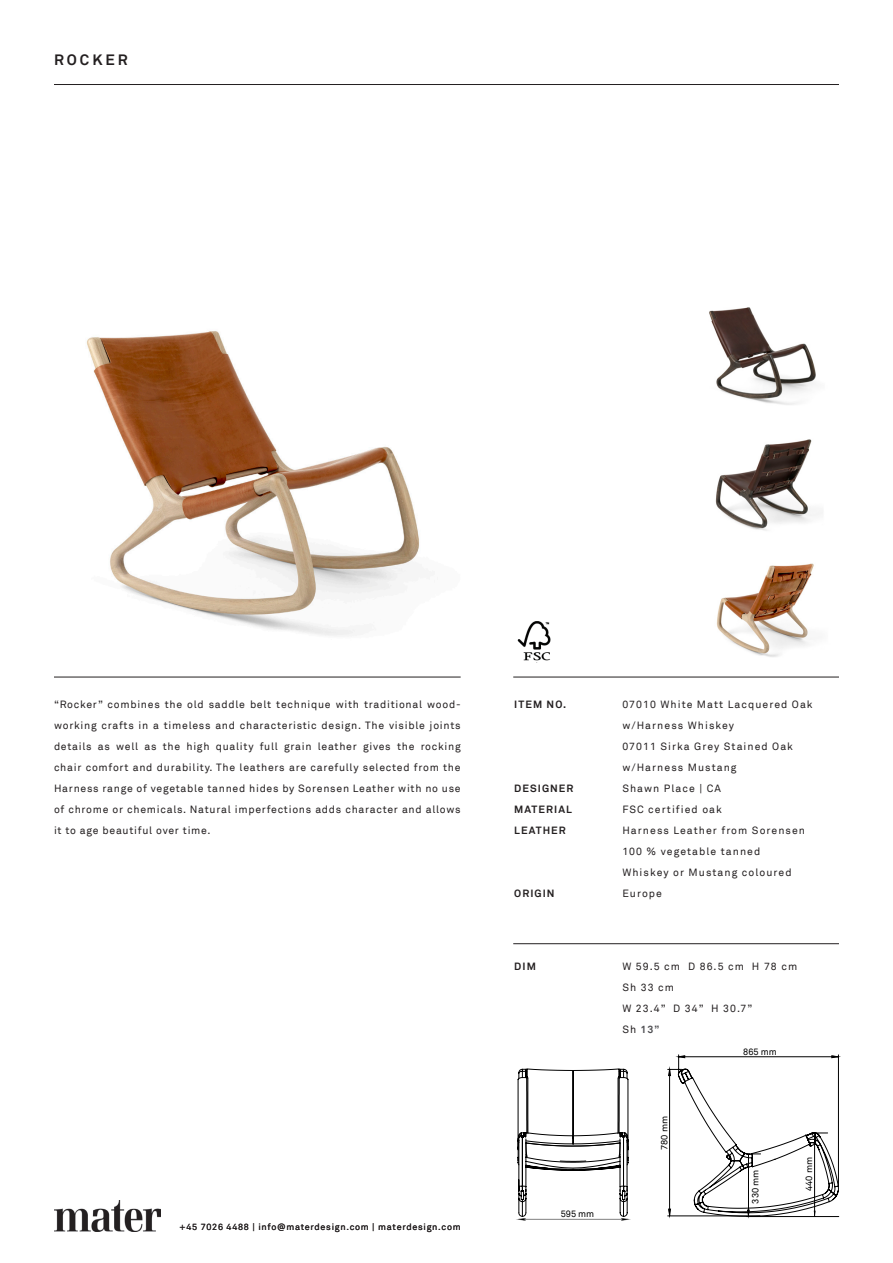
<style>
.page{position:relative;width:893px;height:1263px;background:#fff}
.page>*{position:absolute;margin:0;border:0;box-sizing:border-box;transform-origin:0 0}
.t1{font:700 15px "Akkurat";letter-spacing:.2em;color:#231f20}
.t2{font:10.5px/21px "Akkurat";letter-spacing:.1em;color:#231f20;text-align:justify}
.t3{font:700 10.5px "Akkurat";letter-spacing:.1em;color:#231f20}
.t4{font:700 10.5px "Akkurat";color:#505054}
.t5{font:9.3px "Akkurat";color:#000}
.t6{font:9.15px "Akkurat";color:#000}
.t7{font:9px "Akkurat";letter-spacing:.08em;color:#231f20}
.s1{font-weight:400;color:#231f20}
</style>
<div class="page">
<img style="left:54px;top:1201px;width:106px;height:30px">
<hr style="left:513px;top:677px;width:326px;height:1px;background:#231f20">
<hr style="left:54px;top:677px;width:407px;height:1px;background:#231f20">
<hr style="left:513px;top:943px;width:326px;height:1px;background:#231f20">
<hr style="left:54px;top:84px;width:785px;height:1px;background:#231f20">
<img style="left:86px;top:331px;width:333px;height:305px">
<img style="left:709px;top:307px;width:114px;height:350px">
<img style="left:517px;top:621px;width:34px;height:40px">
<hr style="left:838px;top:1055px;width:1px;height:132px;background:#000">
<svg style="left:669px;top:1055px;width:169px;height:13px"></svg>
<svg style="left:518px;top:1218px;width:110px;height:3px"></svg>
<svg style="left:518px;top:1068px;width:321px;height:149px"></svg>
<p class="t1" style="left:54px;top:50px;width:75px">ROCKER</p>
<p class="t2" style="left:54px;top:694px;width:408px">“Rocker” combines the old saddle belt technique with traditional wood&shy;working crafts in a timeless and characteristic design. The visible joints details as well as the high quality full grain leather gives the rocking chair comfort and durability. The leathers are carefully selected from the Harness range of vegetable tanned hides by Sorensen Leather with no use of chrome or chemicals. Natural imperfections adds character and allows it to age beautiful over time.</p>
<p class="t7" style="left:180px;top:1222px;width:283px">+45 7026 4488 | info@materdesign.com | materdesign.com</p>
<p class="t3" style="left:514px;top:698px;width:54px">ITEM NO.</p>
<p class="t2" style="left:622px;top:694px;width:192px">07010 White Matt Lacquered Oak</p>
<p class="t2" style="left:622px;top:715px;width:113px">w/Harness Whiskey</p>
<p class="t2" style="left:622px;top:736px;width:172px">07011 Sirka Grey Stained Oak</p>
<p class="t2" style="left:622px;top:757px;width:116px">w/Harness Mustang</p>
<p class="t3" style="left:514px;top:782px;width:61px">DESIGNER</p>
<p class="t2" style="left:622px;top:778px;width:100px">Shawn Place | CA</p>
<p class="t3" style="left:514px;top:803px;width:59px">MATERIAL</p>
<p class="t2" style="left:622px;top:799px;width:101px">FSC certified oak</p>
<p class="t3" style="left:514px;top:824px;width:53px">LEATHER</p>
<p class="t2" style="left:622px;top:820px;width:184px">Harness Leather from Sorensen</p>
<p class="t2" style="left:622px;top:841px;width:139px">100 % vegetable tanned</p>
<p class="t2" style="left:622px;top:862px;width:171px">Whiskey or Mustang coloured</p>
<p class="t3" style="left:514px;top:887px;width:42px">ORIGIN</p>
<p class="t2" style="left:622px;top:883px;width:41px">Europe</p>
<p class="t3" style="left:514px;top:959px;width:23px">DIM</p>
<p class="t2" style="left:622px;top:955px;width:176px">W 59.5 cm D 86.5 cm H 78 cm</p>
<p class="t2" style="left:622px;top:976px;width:53px">Sh 33 cm</p>
<p class="t2" style="left:622px;top:997px;width:132px">W 23.4” D 34” H 30.7”</p>
<p class="t4" style="left:622px;top:1022px;width:39px"><span class="s1">Sh</span> 13”</p>
<p class="t5" style="left:561px;top:1209px;width:35px">595 mm</p>
<p class="t6" style="left:659px;top:1150px;width:36px;rotate:-90deg">780 mm</p>
<p class="t5" style="left:743px;top:1046px;width:35px">865 mm</p>
<p class="t6" style="left:750px;top:1203px;width:36px;rotate:-90deg">330 mm</p>
<p class="t6" style="left:803px;top:1191px;width:36px;rotate:-90deg">440 mm</p>
</div>
